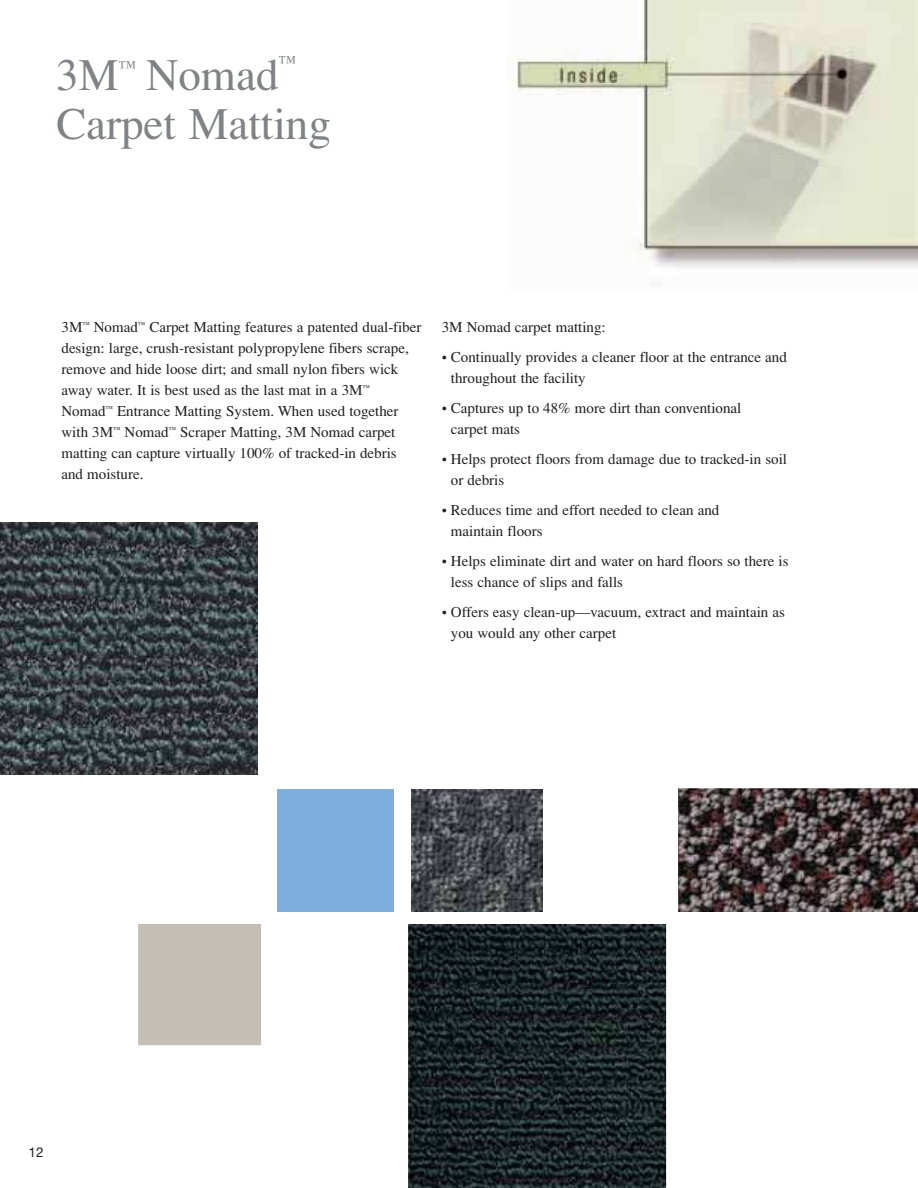
<style>
.page{position:relative;width:918px;height:1188px;background:#fff}
.page>*{position:absolute;margin:0;border:0;box-sizing:border-box;transform-origin:0 0}
.t1{font:45px "Times";color:#808285}
.t2{font:18px "Times";color:#808285}
.t3{font:15px/21px "Times";color:#231f20}
.t4{font:13.5px "Helvetica Neue";color:#231f20}
</style>
<div class="page">
<img style="left:678px;top:788px;width:240px;height:123px">
<img style="left:0;top:523px;width:258px;height:252px">
<div style="left:278px;top:790px;width:116px;height:124px;background:#7eaedd"></div>
<img style="left:408px;top:925px;width:258px;height:263px">
<div style="left:130px;top:916px;width:135px;height:137px;background:#c3bfb4"></div>
<img style="left:507px;top:0;width:411px;height:268px">
<div style="left:126px;top:780px;width:12px;height:408px;background:#fff"></div>
<div style="left:261px;top:511px;width:12px;height:677px;background:#fff"></div>
<svg style="left:531px;top:789px;width:12px;height:123px"></svg>
<div style="left:0;top:912px;width:672px;height:12px;background:#fff"></div>
<div style="left:0;top:1045px;width:402px;height:12px;background:#fff"></div>
<img style="left:412px;top:790px;width:131px;height:121px">
<h1 class="t1" style="left:56px;top:58px;width:64px">3M</h1>
<p class="t2" style="left:119px;top:60px;width:19px">™</p>
<h1 class="t1" style="left:146px;top:58px;width:134px">Nomad</h1>
<p class="t2" style="left:279px;top:56px;width:19px">™</p>
<h1 class="t1" style="left:56px;top:108px;width:276px">Carpet Matting</h1>
<p class="t3" style="left:62px;top:318px;width:361px">3M<sup>™</sup> Nomad<sup>™</sup> Carpet Matting features a patented dual-fiber design: large, crush-resistant polypropylene fibers scrape, remove and hide loose dirt; and small nylon fibers wick away water. It is best used as the last mat in a 3M<sup>™ </sup>Nomad<sup>™</sup> Entrance Matting System. When used together with 3M<sup>™</sup> Nomad<sup>™</sup> Scraper Matting, 3M Nomad carpet matting can capture virtually 100% of tracked-in debris and moisture.</p>
<p class="t3" style="left:442px;top:318px;width:166px">3M Nomad carpet matting:</p>
<p class="t3" style="left:451px;top:348px;width:338px;text-indent:-9px">• Continually provides a cleaner floor at the entrance and throughout the facility</p>
<p class="t3" style="left:451px;top:399px;width:292px;text-indent:-9px">• Captures up to 48% more dirt than conventional carpet mats</p>
<p class="t3" style="left:451px;top:450px;width:338px;text-indent:-9px">• Helps protect floors from damage due to tracked-in soil or debris</p>
<p class="t3" style="left:451px;top:501px;width:270px;text-indent:-9px">• Reduces time and effort needed to clean and maintain floors</p>
<p class="t3" style="left:451px;top:552px;width:339px;text-indent:-9px">• Helps eliminate dirt and water on hard floors so there is less chance of slips and falls</p>
<p class="t3" style="left:451px;top:603px;width:336px;text-indent:-9px">• Offers easy clean-up—vacuum, extract and maintain as you would any other carpet</p>
<p class="t4" style="left:28px;top:1147px;width:17px">12</p>
</div>
